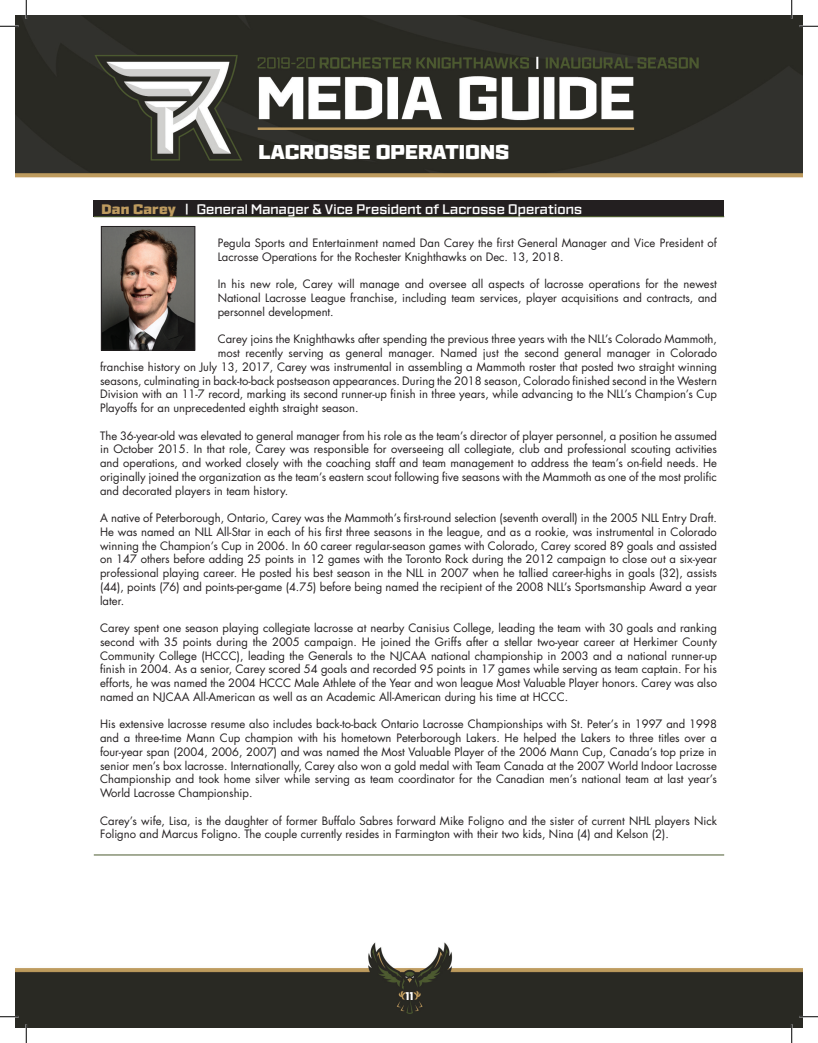
<style>
.page{position:relative;width:818px;height:1043px;background:#fff}
.page>*{position:absolute;margin:0;border:0;box-sizing:border-box;transform-origin:0 0}
.t1{font:900 20px "Ironstrike";color:#fff}
.t2{font:600 13.75px "Ironstrike";letter-spacing:.01em;color:#fff}
.t3{font:11.25px/13.8px "Futura Std";color:#231f20;text-align:justify}
.t4{font:800 11.25px "Ironstrike";color:#fff}
.s1{font-weight:900;color:#be9b5f}
</style>
<div class="page">
<img style="left:15px;top:15px;width:787px;height:1012px">
<div style="left:94px;top:200px;width:630px;height:16px;background:#231f20"></div>
<hr style="left:94px;top:216px;width:630px;height:1px;background:#4c5a30">
<hr style="left:258px;top:127px;width:376px;height:3px;background:#be9b5f">
<img style="left:103px;top:228px;width:90px;height:120px">
<div style="left:101px;top:226px;width:94px;height:124px;border:1px solid #231f20"></div>
<hr style="left:94px;top:854px;width:630px;height:1px;background:#4c5a30">
<svg style="left:0;top:25px;width:19px;height:2px"></svg>
<svg style="left:799px;top:25px;width:19px;height:2px"></svg>
<svg style="left:0;top:1015px;width:19px;height:2px"></svg>
<svg style="left:799px;top:1015px;width:19px;height:2px"></svg>
<svg style="left:25px;top:0;width:2px;height:19px"></svg>
<svg style="left:25px;top:1024px;width:2px;height:18px"></svg>
<svg style="left:790px;top:0;width:2px;height:19px"></svg>
<svg style="left:790px;top:1024px;width:2px;height:18px"></svg>
<h1 class="t1" style="left:258px;top:139px;width:252px">LACROSSE OPERATIONS</h1>
<p class="t2" style="left:101px;top:201px;width:482px"><span class="s1">Dan Carey</span> | General Manager &amp; Vice President of Lacrosse Operations</p>
<p class="t3" style="left:218px;top:236px;width:500px">Pegula Sports and Entertainment named Dan Carey the first General Manager and Vice President of<br>Lacrosse Operations for the Rochester Knighthawks on Dec. 13, 2018.</p>
<p class="t3" style="left:218px;top:277px;width:500px">In his new role, Carey will manage and oversee all aspects of lacrosse operations for the newest National Lacrosse League franchise, including team services, player acquisitions and contracts, and personnel development.</p>
<p class="t3" style="left:218px;top:332px;width:500px">Carey joins the Knighthawks after spending the previous three years with the NLL’s Colorado Mammoth,</p>
<p class="t3" style="left:218px;top:346px;width:500px">most recently serving as general manager. Named just the second general manager in Colorado</p>
<p class="t3" style="left:100px;top:360px;width:618px">franchise history on July 13, 2017, Carey was instrumental in assembling a Mammoth roster that posted two straight winning</p>
<p class="t3" style="left:100px;top:374px;width:618px">seasons, culminating in back-to-back postseason appearances. During the 2018 season, Colorado finished second in the Western</p>
<p class="t3" style="left:100px;top:387px;width:618px">Division with an 11-7 record, marking its second runner-up finish in three years, while advancing to the NLL’s Champion’s Cup</p>
<p class="t3" style="left:100px;top:401px;width:260px">Playoffs for an unprecedented eighth straight season.</p>
<p class="t3" style="left:100px;top:429px;width:618px">The 36-year-old was elevated to general manager from his role as the team’s director of player personnel, a position he assumed in October 2015. In that role, Carey was responsible for overseeing all collegiate, club and professional scouting activities and operations, and worked closely with the coaching staff and team management to address the team’s on-field needs. He originally joined the organization as the team’s eastern scout following five seasons with the Mammoth as one of the most prolific and decorated players in team history.</p>
<p class="t3" style="left:100px;top:511px;width:618px">A native of Peterborough, Ontario, Carey was the Mammoth’s first-round selection (seventh overall) in the 2005 NLL Entry Draft.<br>He was named an NLL All-Star in each of his first three seasons in the league, and as a rookie, was instrumental in Colorado winning the Champion’s Cup in 2006. In 60 career regular-season games with Colorado, Carey scored 89 goals and assisted on 147 others before adding 25 points in 12 games with the Toronto Rock during the 2012 campaign to close out a six-year professional playing career. He posted his best season in the NLL in 2007 when he tallied career-highs in goals (32), assists (44), points (76) and points-per-game (4.75) before being named the recipient of the 2008 NLL’s Sportsmanship Award a year later.</p>
<p class="t3" style="left:100px;top:621px;width:618px">Carey spent one season playing collegiate lacrosse at nearby Canisius College, leading the team with 30 goals and ranking second with 35 points during the 2005 campaign. He joined the Griffs after a stellar two-year career at Herkimer County Community College (HCCC), leading the Generals to the NJCAA national championship in 2003 and a national runner-up finish in 2004. As a senior, Carey scored 54 goals and recorded 95 points in 17 games while serving as team captain. For his efforts, he was named the 2004 HCCC Male Athlete of the Year and won league Most Valuable Player honors. Carey was also named an NJCAA All-American as well as an Academic All-American during his time at HCCC.</p>
<p class="t3" style="left:100px;top:717px;width:618px">His extensive lacrosse resume also includes back-to-back Ontario Lacrosse Championships with St. Peter’s in 1997 and 1998 and a three-time Mann Cup champion with his hometown Peterborough Lakers. He helped the Lakers to three titles over a four-year span (2004, 2006, 2007) and was named the Most Valuable Player of the 2006 Mann Cup, Canada’s top prize in senior men’s box lacrosse. Internationally, Carey also won a gold medal with Team Canada at the 2007 World Indoor Lacrosse Championship and took home silver while serving as team coordinator for the Canadian men’s national team at last year’s World Lacrosse Championship.</p>
<p class="t3" style="left:100px;top:813px;width:618px">Carey’s wife, Lisa, is the daughter of former Buffalo Sabres forward Mike Foligno and the sister of current NHL players Nick<br>Foligno and Marcus Foligno. The couple currently resides in Farmington with their two kids, Nina (4) and Kelson (2).</p>
<p class="t4" style="left:406px;top:988px;width:9px">11</p>
</div>
